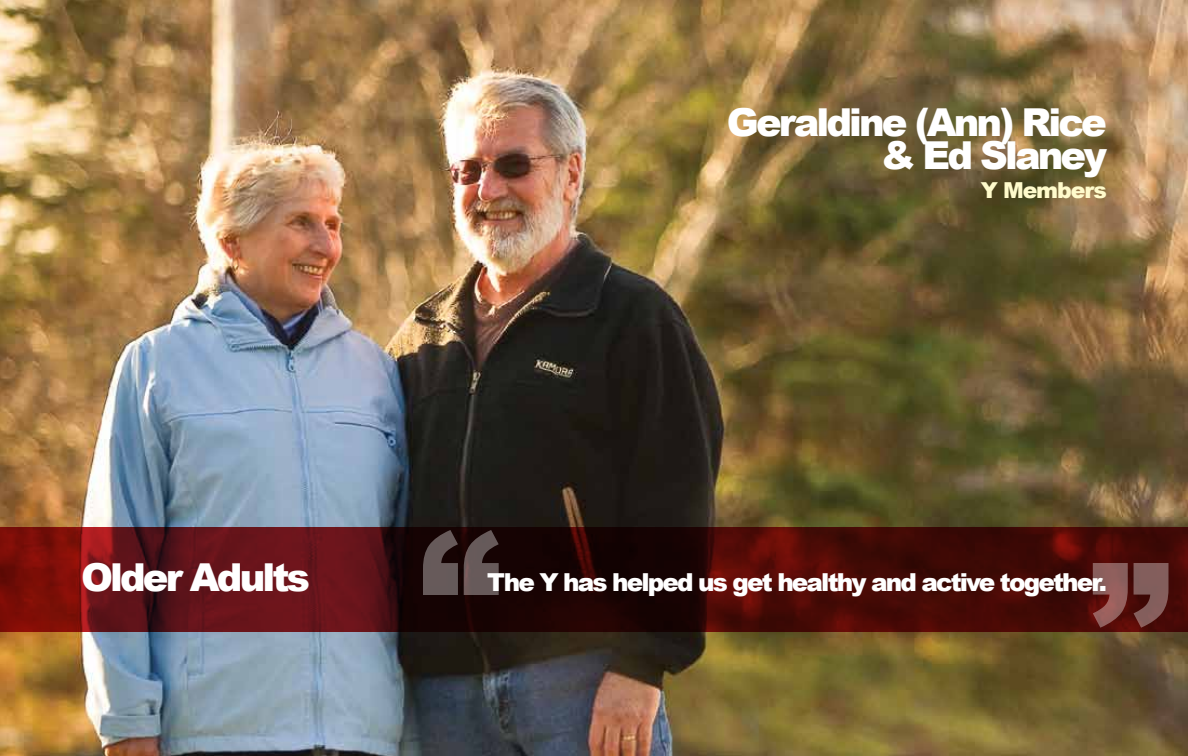
<style>
.page{position:relative;width:1188px;height:756px;background:#fff}
.page>*{position:absolute;margin:0;border:0;box-sizing:border-box;transform-origin:0 0}
.t1{font:900 38.55px/33px "Arial";letter-spacing:-.075em;color:#fff;text-align:right}
.t2{font:900 24.75px "Arial";letter-spacing:-.075em;color:#fff}
.t3{font:900 22.05px "Arial";letter-spacing:-.05em;color:#fffbcc}
</style>
<div class="page">
<img style="left:0;top:0;width:1188px;height:756px">
<svg style="left:0;top:527px;width:1188px;height:104px;background:#480b0b"></svg>
<svg style="left:423px;top:530px;width:76px;height:64px;background:#4e3f3f"></svg>
<svg style="left:1093px;top:564px;width:75px;height:64px;background:#784542"></svg>
<h1 class="t1" style="left:81px;top:560px;width:231px">Older Adults</h1>
<h1 class="t1" style="left:727px;top:104px;width:382px">Geraldine (Ann) Rice &amp; Ed Slaney</h1>
<p class="t3" style="left:981px;top:174px;width:128px">Y Members</p>
<p class="t2" style="left:487px;top:565px;width:621px">The Y has helped us get healthy and active together.</p>
</div>
